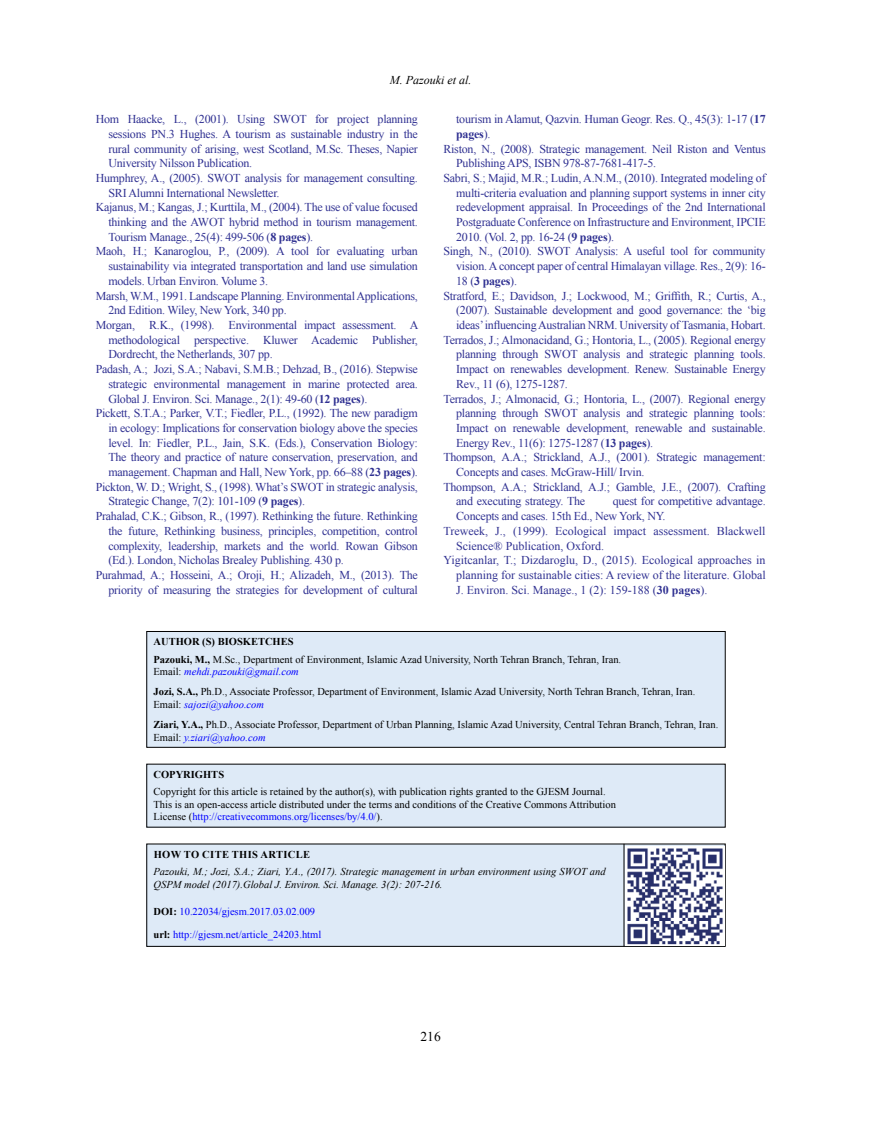
<style>
.page{position:relative;width:872px;height:1127px;background:#fff}
.page>*{position:absolute;margin:0;border:0;box-sizing:border-box;transform-origin:0 0}
.t1{font:13.5px "Times New Roman";color:#000}
.t2{font:12px "Times New Roman";letter-spacing:-.02em;color:#303192}
.t3{font:12px "Times New Roman";color:#303192}
.t4{font:700 12px "Times New Roman";letter-spacing:-.02em;color:#303192}
.t5{font:italic 12px "Times New Roman";color:#000}
.t6{font:10.5px/20.1px "Times New Roman";color:#000}
.t7{font:italic 10.5px/12.6px "Times New Roman";color:#000}
.t8{font:10.5px "Times New Roman";color:#00f}
.t9{font:italic 10.5px "Times New Roman";color:#00f}
.t10{font:700 10.5px "Times New Roman";letter-spacing:.035em;color:#000}
.t11{font:700 10.5px "Times New Roman";color:#000}
.s1{font-weight:700}
.s2{font-weight:400}
.s3{font-style:italic;color:#00f}
.s4{font-style:normal;color:#000}
.s5{color:#00f}
.s6{font-weight:700;color:#000}
</style>
<div class="page">
<div style="left:147px;top:631px;width:578px;height:116px;background:#deeaf7"></div>
<div style="left:146px;top:631px;width:579px;height:117px;border:1px solid #000"></div>
<div style="left:147px;top:764px;width:578px;height:63px;background:#deeaf7"></div>
<div style="left:147px;top:844px;width:578px;height:102px;background:#deeaf7"></div>
<div style="left:146px;top:843px;width:579px;height:104px;border:1px solid #000"></div>
<hr style="left:623px;top:844px;width:1px;height:102px;background:#000">
<img style="left:625px;top:846px;width:99px;height:99px">
<p class="t5" style="left:390px;top:72px;width:83px">M. Pazouki et al.</p>
<p class="t2" style="left:96px;top:111px;width:324px">Hom Haacke, L., (2001). Using SWOT for project planning</p>
<p class="t2" style="left:108px;top:125px;width:311px">sessions PN.3 Hughes. A tourism as sustainable industry in the</p>
<p class="t2" style="left:108px;top:140px;width:311px">rural community of arising, west Scotland, M.Sc. Theses, Napier</p>
<p class="t2" style="left:108px;top:155px;width:145px">University Nilsson Publication.</p>
<p class="t2" style="left:96px;top:169px;width:324px">Humphrey, A., (2005). SWOT analysis for management consulting.</p>
<p class="t2" style="left:108px;top:184px;width:172px">SRI Alumni International Newsletter.</p>
<p class="t2" style="left:96px;top:199px;width:324px">Kajanus, M.; Kangas, J.; Kurttila, M., (2004). The use of value focused</p>
<p class="t2" style="left:108px;top:214px;width:311px">thinking and the AWOT hybrid method in tourism management.</p>
<p class="t2" style="left:108px;top:228px;width:206px">Tourism Manage., 25(4): 499-506 (<span class="s1">8 pages</span>).</p>
<p class="t2" style="left:96px;top:243px;width:324px">Maoh, H.; Kanaroglou, P., (2009). A tool for evaluating urban</p>
<p class="t2" style="left:108px;top:258px;width:311px">sustainability via integrated transportation and land use simulation</p>
<p class="t2" style="left:108px;top:272px;width:161px">models. Urban Environ. Volume 3.</p>
<p class="t2" style="left:96px;top:287px;width:324px">Marsh, W.M., 1991. Landscape Planning. Environmental Applications,</p>
<p class="t2" style="left:108px;top:302px;width:180px">2nd Edition. Wiley, New York, 340 pp.</p>
<p class="t2" style="left:96px;top:316px;width:324px">Morgan, R.K., (1998). Environmental impact assessment. A</p>
<p class="t2" style="left:108px;top:331px;width:311px">methodological perspective. Kluwer Academic Publisher,</p>
<p class="t2" style="left:108px;top:346px;width:166px">Dordrecht, the Netherlands, 307 pp.</p>
<p class="t2" style="left:96px;top:361px;width:324px">Padash, A.; Jozi, S.A.; Nabavi, S.M.B.; Dehzad, B., (2016). Stepwise</p>
<p class="t2" style="left:108px;top:375px;width:311px">strategic environmental management in marine protected area.</p>
<p class="t2" style="left:108px;top:390px;width:260px">Global J. Environ. Sci. Manage., 2(1): 49-60 (<span class="s1">12 pages</span>).</p>
<p class="t2" style="left:96px;top:405px;width:324px">Pickett, S.T.A.; Parker, V.T.; Fiedler, P.L., (1992). The new paradigm</p>
<p class="t2" style="left:108px;top:419px;width:311px">in ecology: Implications for conservation biology above the species</p>
<p class="t2" style="left:108px;top:434px;width:311px">level. In: Fiedler, P.L., Jain, S.K. (Eds.), Conservation Biology:</p>
<p class="t2" style="left:108px;top:449px;width:311px">The theory and practice of nature conservation, preservation, and</p>
<p class="t2" style="left:108px;top:463px;width:311px">management. Chapman and Hall, New York, pp. 66–88 (<span class="s1">23 pages</span>).</p>
<p class="t2" style="left:96px;top:478px;width:324px">Pickton, W. D.; Wright, S., (1998). What’s SWOT in strategic analysis,</p>
<p class="t2" style="left:108px;top:493px;width:198px">Strategic Change, 7(2): 101-109 (<span class="s1">9 pages</span>).</p>
<p class="t2" style="left:96px;top:508px;width:324px">Prahalad, C.K.; Gibson, R., (1997). Rethinking the future. Rethinking</p>
<p class="t2" style="left:108px;top:522px;width:311px">the future, Rethinking business, principles, competition, control</p>
<p class="t2" style="left:108px;top:537px;width:311px">complexity, leadership, markets and the world. Rowan Gibson</p>
<p class="t2" style="left:108px;top:552px;width:237px">(Ed.). London, Nicholas Brealey Publishing. 430 p.</p>
<p class="t2" style="left:96px;top:566px;width:324px">Purahmad, A.; Hosseini, A.; Oroji, H.; Alizadeh, M., (2013). The</p>
<p class="t2" style="left:108px;top:581px;width:311px">priority of measuring the strategies for development of cultural</p>
<p class="t2" style="left:456px;top:111px;width:311px">tourism in Alamut, Qazvin. Human Geogr. Res. Q., 45(3): 1-17 (<span class="s1">17</span></p>
<p class="t4" style="left:456px;top:125px;width:36px">pages<span class="s2">).</span></p>
<p class="t2" style="left:443px;top:140px;width:324px">Riston, N., (2008). Strategic management. Neil Riston and Ventus</p>
<p class="t2" style="left:456px;top:155px;width:201px">Publishing APS, ISBN 978-87-7681-417-5.</p>
<p class="t2" style="left:443px;top:169px;width:324px">Sabri, S.; Majid, M.R.; Ludin, A.N.M., (2010). Integrated modeling of</p>
<p class="t2" style="left:456px;top:184px;width:311px">multi-criteria evaluation and planning support systems in inner city</p>
<p class="t2" style="left:456px;top:199px;width:311px">redevelopment appraisal. In Proceedings of the 2nd International</p>
<p class="t2" style="left:456px;top:214px;width:311px">Postgraduate Conference on Infrastructure and Environment, IPCIE</p>
<p class="t2" style="left:456px;top:228px;width:159px">2010. (Vol. 2, pp. 16-24 (<span class="s1">9 pages</span>).</p>
<p class="t2" style="left:443px;top:243px;width:324px">Singh, N., (2010). SWOT Analysis: A useful tool for community</p>
<p class="t2" style="left:456px;top:258px;width:311px">vision. A concept paper of central Himalayan village. Res., 2(9): 16-</p>
<p class="t4" style="left:456px;top:272px;width:62px"><span class="s2">18 (</span>3 pages<span class="s2">).</span></p>
<p class="t2" style="left:443px;top:287px;width:324px">Stratford, E.; Davidson, J.; Lockwood, M.; Griffith, R.; Curtis, A.,</p>
<p class="t2" style="left:456px;top:302px;width:311px">(2007). Sustainable development and good governance: the ‘big</p>
<p class="t2" style="left:456px;top:316px;width:311px">ideas’ influencing Australian NRM. University of Tasmania, Hobart.</p>
<p class="t2" style="left:443px;top:331px;width:324px">Terrados, J.; Almonacidand, G.; Hontoria, L., (2005). Regional energy</p>
<p class="t2" style="left:456px;top:346px;width:311px">planning through SWOT analysis and strategic planning tools.</p>
<p class="t2" style="left:456px;top:361px;width:311px">Impact on renewables development. Renew. Sustainable Energy</p>
<p class="t2" style="left:456px;top:375px;width:113px">Rev., 11 (6), 1275-1287.</p>
<p class="t2" style="left:443px;top:390px;width:324px">Terrados, J.; Almonacid, G.; Hontoria, L., (2007). Regional energy</p>
<p class="t2" style="left:456px;top:405px;width:311px">planning through SWOT analysis and strategic planning tools:</p>
<p class="t2" style="left:456px;top:419px;width:311px">Impact on renewable development, renewable and sustainable.</p>
<p class="t2" style="left:456px;top:434px;width:198px">Energy Rev., 11(6): 1275-1287 (<span class="s1">13 pages</span>).</p>
<p class="t2" style="left:443px;top:449px;width:324px">Thompson, A.A.; Strickland, A.J., (2001). Strategic management:</p>
<p class="t2" style="left:456px;top:463px;width:190px">Concepts and cases. McGraw-Hill/ Irvin.</p>
<p class="t2" style="left:443px;top:478px;width:324px">Thompson, A.A.; Strickland, A.J.; Gamble, J.E., (2007). Crafting</p>
<p class="t2" style="left:456px;top:493px;width:131px">and executing strategy. The</p>
<p class="t2" style="left:613px;top:493px;width:154px">quest for competitive advantage.</p>
<p class="t2" style="left:456px;top:508px;width:211px">Concepts and cases. 15th Ed., New York, NY.</p>
<p class="t3" style="left:443px;top:522px;width:324px">Treweek, J., (1999). Ecological impact assessment. Blackwell</p>
<p class="t3" style="left:456px;top:537px;width:149px">Science® Publication, Oxford.</p>
<p class="t3" style="left:443px;top:552px;width:324px">Yigitcanlar, T.; Dizdaroglu, D., (2015). Ecological approaches in</p>
<p class="t3" style="left:456px;top:566px;width:311px">planning for sustainable cities: A review of the literature. Global</p>
<p class="t3" style="left:456px;top:581px;width:253px">J. Environ. Sci. Manage., 1 (2): 159-188 (<span class="s1">30 pages</span>).</p>
<p class="t6" style="left:153px;top:633px;width:469px;line-height:17.1px"><span class="s1">AUTHOR (S) BIOSKETCHES<br>Pazouki, M.,</span> M.Sc., Department of Environment, Islamic Azad University, North Tehran Branch, Tehran, Iran.</p>
<p class="t6" style="left:153px;top:661px;width:543px">Email: <span class="s3">mehdi.pazouki@gmail.com<br></span><span class="s1">Jozi, S.A.,</span> Ph.D., Associate Professor, Department of Environment, Islamic Azad University, North Tehran Branch, Tehran, Iran.</p>
<p class="t6" style="left:153px;top:694px;width:566px">Email: <span class="s3">sajozi@yahoo.com<br></span><span class="s1">Ziari, Y.A.,</span> Ph.D., Associate Professor, Department of Urban Planning, Islamic Azad University, Central Tehran Branch, Tehran, Iran.</p>
<p class="t9" style="left:153px;top:730px;width:114px"><span class="s4">Email:</span> y.ziari@yahoo.com</p>
<p class="t11" style="left:153px;top:767px;width:72px">COPYRIGHTS</p>
<p class="t6" style="left:153px;top:785px;width:464px;line-height:12.6px">Copyright for this article is retained by the author(s), with publication rights granted to the GJESM Journal.<br>This is an open-access article distributed under the terms and conditions of the Creative Commons Attribution<br>License (<span class="s5">http://creativecommons.org/licenses/by/4.0/</span>).</p>
<p class="t10" style="left:154px;top:847px;width:158px">HOW TO CITE THIS ARTICLE</p>
<p class="t7" style="left:153px;top:865px;width:454px">Pazouki, M.; Jozi, S.A.; Ziari, Y.A., (2017). Strategic management in urban environment using SWOT and<br>QSPM model (2017).Global J. Environ. Sci. Manage. 3(2): 207-216.</p>
<p class="t8" style="left:153px;top:904px;width:163px"><span class="s6">DOI:</span> 10.22034/gjesm.2017.03.02.009</p>
<p class="t8" style="left:153px;top:927px;width:169px"><span class="s6">url:</span> http://gjesm.net/article_24203.html</p>
<p class="t1" style="left:420px;top:1027px;width:22px">216</p>
</div>
